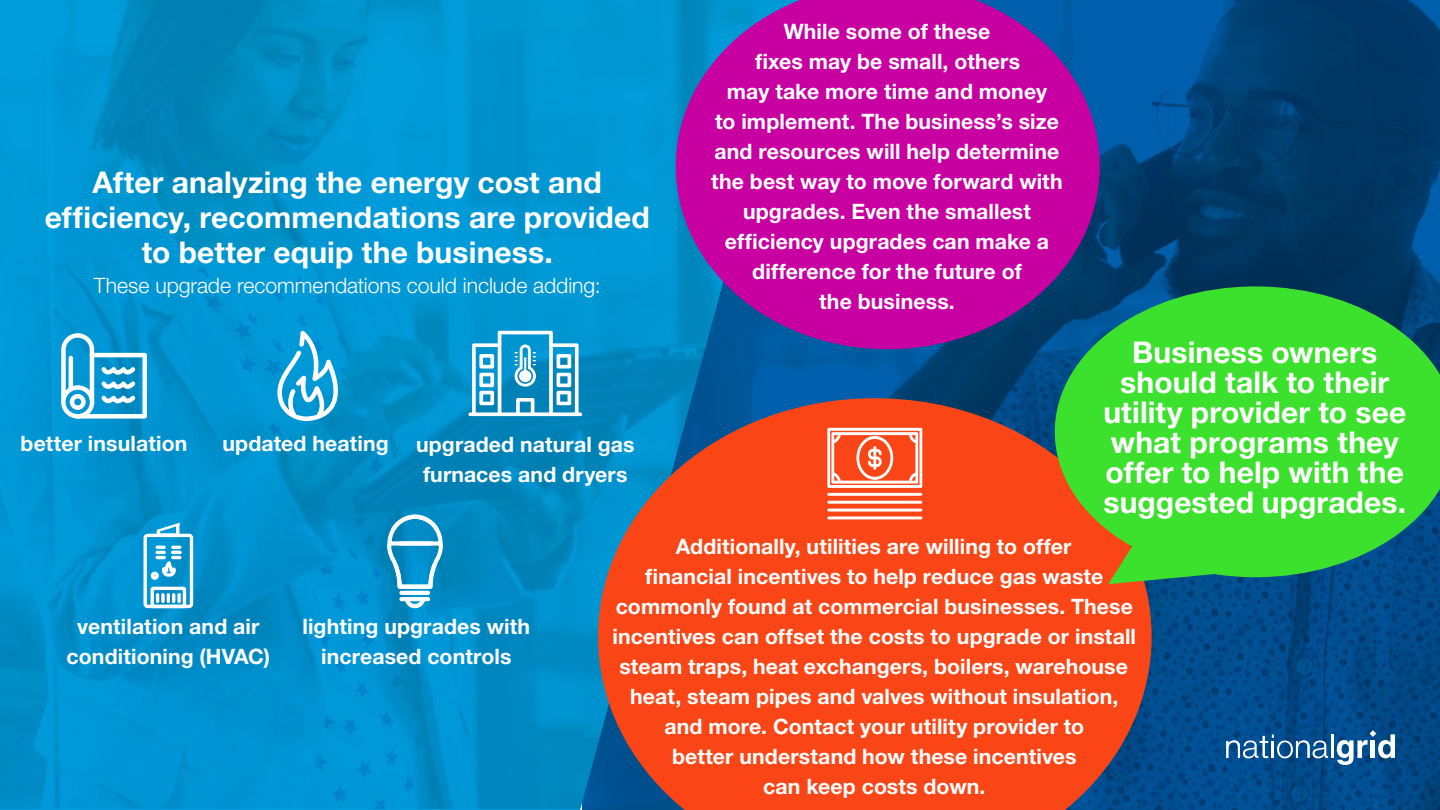
<style>
.page{position:relative;width:1440px;height:810px;background:#fff}
.page>*{position:absolute;margin:0;border:0;box-sizing:border-box;transform-origin:0 0}
.t1{font:700 30px/30px "Helvetica Neue LT Pro";letter-spacing:.005em;color:#fff;text-align:center}
.t2{font:700 21.25px/30px "Helvetica Neue LT Pro";letter-spacing:.005em;color:#fff;text-align:center}
.t3{font:300 21.25px "Helvetica Neue LT Pro";letter-spacing:-.005em;color:#fff}
</style>
<div class="page">
<img style="left:800px;top:0;width:640px;height:810px">
<img style="left:0;top:0;width:800px;height:809px">
<svg style="left:387px;top:514px;width:56px;height:76px"></svg>
<div style="left:399px;top:591px;width:31px;height:4px;border:1px solid #fff"></div>
<svg style="left:399px;top:596px;width:32px;height:13px"></svg>
<svg style="left:61px;top:333px;width:86px;height:86px"></svg>
<svg style="left:277px;top:331px;width:63px;height:90px"></svg>
<svg style="left:468px;top:331px;width:114px;height:85px"></svg>
<svg style="left:142px;top:522px;width:53px;height:88px"></svg>
<svg style="left:598px;top:398px;width:554px;height:412px;background:#d84a29"></svg>
<svg style="left:676px;top:0;width:424px;height:349px;background:#a512a1"></svg>
<svg style="left:1055px;top:286px;width:385px;height:291px;background:#3ac437"></svg>
<svg style="left:1108px;top:541px;width:108px;height:43px;background:#4fbc33"></svg>
<svg style="left:1337px;top:730px;width:58px;height:35px"></svg>
<svg style="left:1226px;top:735px;width:102px;height:23px"></svg>
<hr style="left:1332px;top:735px;width:2px;height:23px;background:#fff">
<hr style="left:827px;top:493px;width:95px;height:3px;background:#fff">
<hr style="left:827px;top:501px;width:95px;height:3px;background:#fff">
<hr style="left:827px;top:509px;width:95px;height:3px;background:#fff">
<hr style="left:827px;top:516px;width:95px;height:3px;background:#fff">
<svg style="left:827px;top:428px;width:95px;height:60px"></svg>
<h1 class="t1" style="left:45px;top:164px;width:606px;line-height:35px">After analyzing the energy cost and efficiency, recommendations are provided to better equip the business.</h1>
<p class="t3" style="left:94px;top:272px;width:508px">These upgrade recommendations could include adding:</p>
<p class="t2" style="left:21px;top:428px;width:168px">better insulation</p>
<p class="t2" style="left:222px;top:428px;width:168px">updated heating</p>
<p class="t2" style="left:416px;top:429px;width:220px">upgraded natural gas furnaces and dryers</p>
<p class="t2" style="left:711px;top:16px;width:353px">While some of these<br>fixes may be small, others<br>may take more time and money<br>to implement. The business’s size and resources will help determine the best way to move forward with upgrades. Even the smallest efficiency upgrades can make a difference for the future of<br>the business.</p>
<h1 class="t1" style="left:1103px;top:336px;width:304px">Business owners should talk to their utility provider to see what programs they offer to help with the suggested upgrades.</h1>
<p class="t2" style="left:67px;top:610px;width:205px">ventilation and air conditioning (HVAC)</p>
<p class="t2" style="left:303px;top:610px;width:229px">lighting upgrades with increased controls</p>
<p class="t2" style="left:613px;top:531px;width:525px">Additionally, utilities are willing to offer<br>financial incentives to help reduce gas waste commonly found at commercial businesses. These incentives can offset the costs to upgrade or install steam traps, heat exchangers, boilers, warehouse heat, steam pipes and valves without insulation, and more. Contact your utility provider to<br>better understand how these incentives<br>can keep costs down.</p>
</div>
